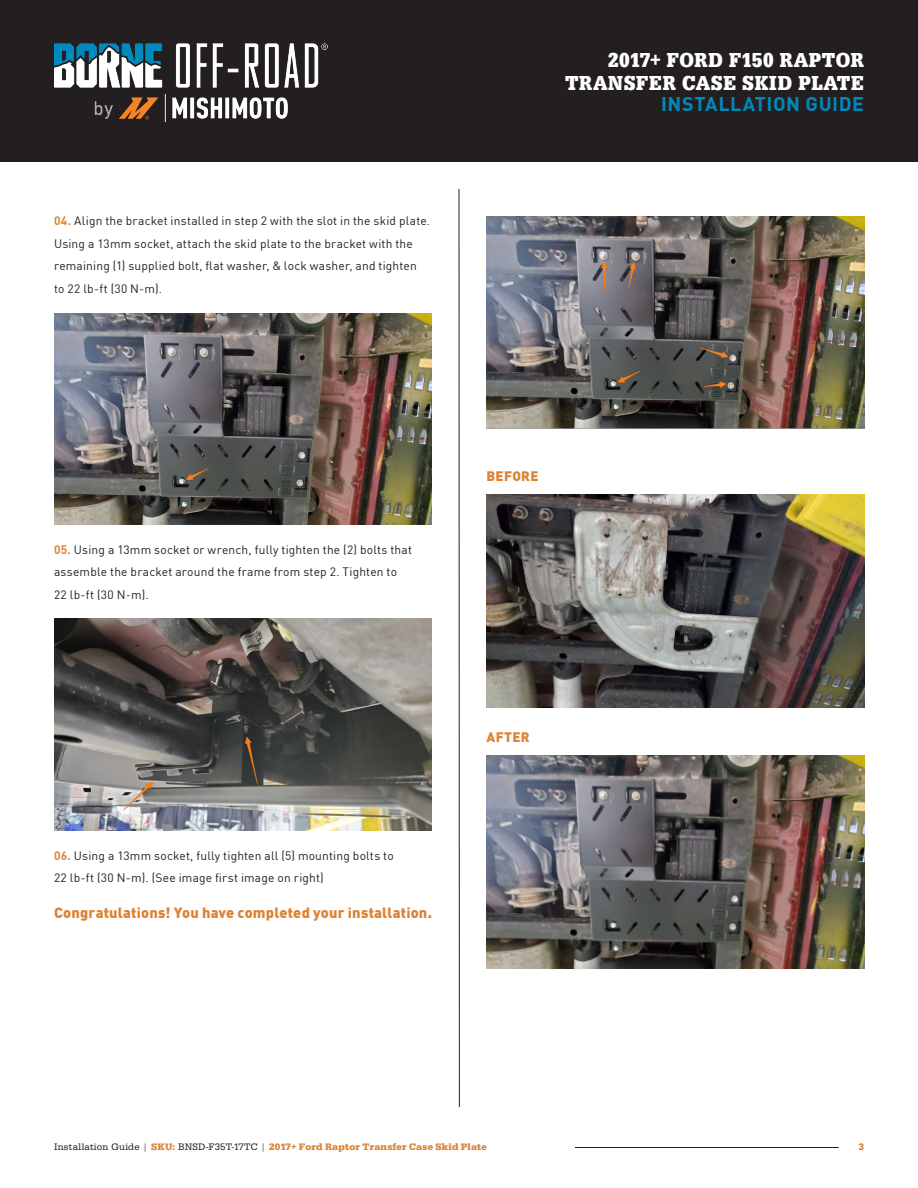
<style>
.page{position:relative;width:918px;height:1188px;background:#fff}
.page>*{position:absolute;margin:0;border:0;box-sizing:border-box;transform-origin:0 0}
.Header_MMY_Part{font:21px "URW Egyptienne T Bold Extr Narr";letter-spacing:.015em;color:#fff}
.Chapter_Name{font:700 19.5px "DINOT";letter-spacing:.03em;color:#0089bb}
.Installation_Guide_I{font:900 14.7px "DINOT";letter-spacing:.01em;color:#dc8333}
.Table_Of_Contents_Pg{font:900 13.5px "DINOT";letter-spacing:.025em;color:#dc8333}
.Installation_Guide_I-2{font:12px/22.5px "DINOT";letter-spacing:.015em;color:#231f20}
.t1{font:700 9.75px "URW Egyptienne T";letter-spacing:.02em;color:#dc8333}
.s1{font-weight:700;color:#dc8333}
.s2{font-weight:400;color:#231f20}
</style>
<div class="page">
<div style="left:0;top:0;width:918px;height:162px;background:#231f20"></div>
<hr style="left:575px;top:1147px;width:264px;height:1px;background:#231f20">
<img style="left:54px;top:43px;width:274px;height:79px">
<hr style="left:459px;top:189px;width:1px;height:918px;background:#231f20">
<img style="left:54px;top:314px;width:378px;height:211px">
<img style="left:54px;top:618px;width:378px;height:213px">
<img style="left:486px;top:216px;width:378px;height:213px">
<img style="left:486px;top:756px;width:378px;height:213px">
<img style="left:487px;top:494px;width:377px;height:214px">
<p class="Installation_Guide_I-2" style="left:54px;top:209px;width:378px"><span class="s1">04.</span> Align the bracket installed in step 2 with the slot in the skid plate.<br>Using a 13mm socket, attach the skid plate to the bracket with the remaining (1) supplied bolt, flat washer, &amp; lock washer, and tighten to 22 lb-ft (30 N-m).</p>
<p class="Header_MMY_Part" style="left:608px;top:47px;width:257px">2017+ FORD F150 RAPTOR</p>
<p class="Header_MMY_Part" style="left:565px;top:70px;width:300px">TRANSFER CASE SKID PLATE</p>
<p class="Chapter_Name" style="left:661px;top:89px;width:204px">INSTALLATION GUIDE</p>
<p class="Installation_Guide_I-2" style="left:54px;top:537px;width:360px"><span class="s1">05.</span> Using a 13mm socket or wrench, fully tighten the (2) bolts that assemble the bracket around the frame from step 2. Tighten to<br>22 lb-ft (30 N-m).</p>
<p class="Installation_Guide_I-2" style="left:54px;top:843px;width:341px"><span class="s1">06.</span> Using a 13mm socket, fully tighten all (5) mounting bolts to<br>22 lb-ft (30 N-m). (See image first image on right)</p>
<p class="Installation_Guide_I" style="left:54px;top:901px;width:379px">Congratulations! You have completed your installation.</p>
<p class="Table_Of_Contents_Pg" style="left:486px;top:465px;width:54px">BEFORE</p>
<p class="Table_Of_Contents_Pg" style="left:486px;top:726px;width:45px">AFTER</p>
<p class="t1" style="left:54px;top:1141px;width:434px"><span class="s2">Installation Guide |</span> SKU: <span class="s2">BNSD-F35T-17TC |</span> 2017+ Ford Raptor Transfer Case Skid Plate</p>
<p class="t1" style="left:859px;top:1141px;width:7px">3</p>
</div>
